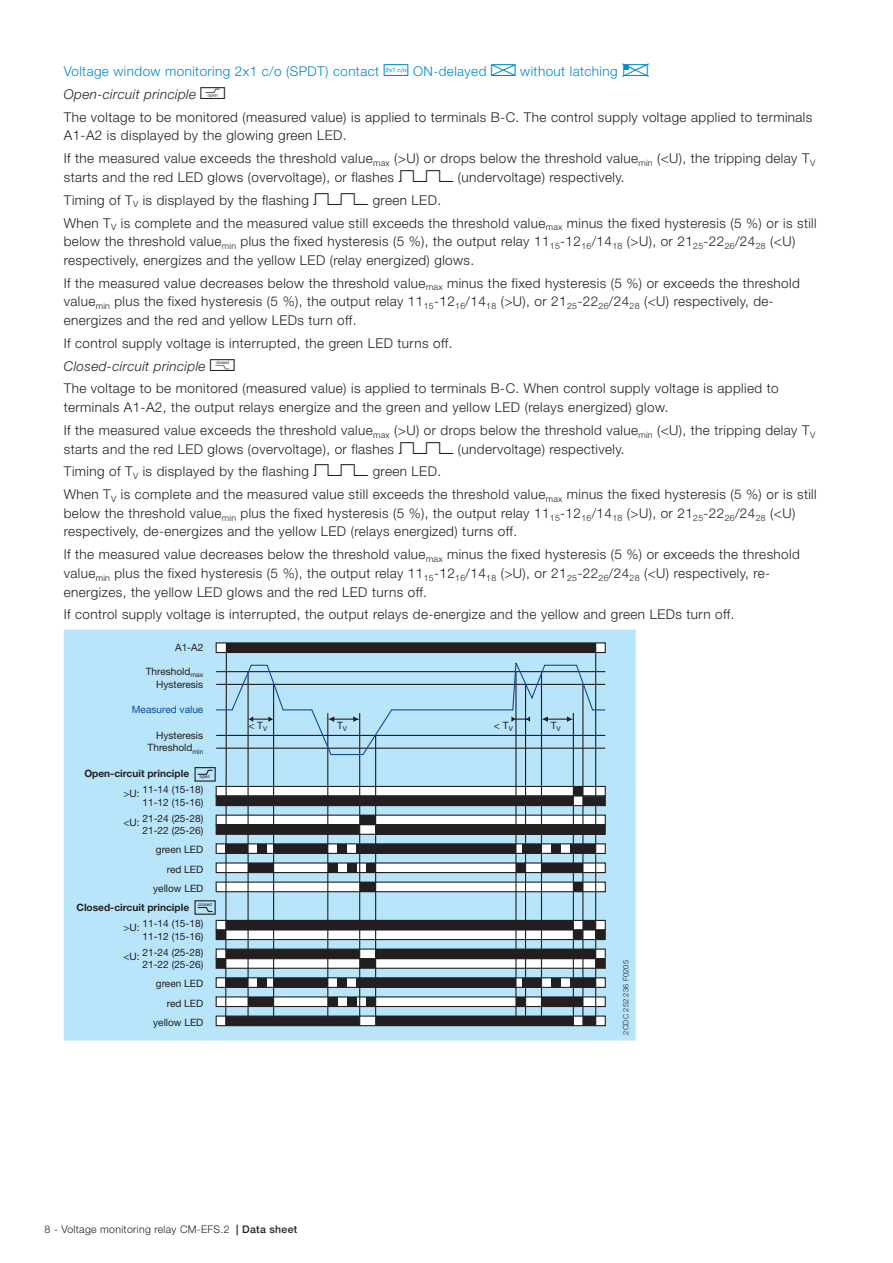
<style>
.page{position:relative;width:893px;height:1263px;background:#fff}
.page>*{position:absolute;margin:0;border:0;box-sizing:border-box;transform-origin:0 0}
.t1{font:300 13.5px/18.6px "Helvetica Neue LT";letter-spacing:.03em;color:#231f20}
.Section_Title_Level{font:300 13.5px "Helvetica Neue LT";letter-spacing:.03em;color:#0089cf}
.t2{font:italic 300 13.5px "Helvetica Neue LT";letter-spacing:.03em;color:#231f20}
.t3{font:300 10.5px "Helvetica Neue LT";letter-spacing:.03em;color:#231f20}
.t4{font:10.2px/12.8px "Helvetica Neue LT";color:#231f20;text-align:right}
.t5{font:700 10.2px "Helvetica Neue LT";color:#231f20}
.t6{font:10.2px "Helvetica Neue LT";color:#0d4da1}
.Bildnummer{font:300 7.5px "Helvetica Neue LT";letter-spacing:.02em;color:#231f20}
.t7{font:4.65px "Helvetica Neue LT";color:#231f20}
.s1{font-weight:500}
</style>
<div class="page">
<div style="left:64px;top:630px;width:572px;height:410px;background:#b9e5fa"></div>
<div style="left:216px;top:643px;width:389px;height:9px;background:#fff"></div>
<div style="left:216px;top:642px;width:390px;height:11px;border:1px solid #231f20"></div>
<div style="left:216px;top:978px;width:389px;height:9px;background:#fff"></div>
<div style="left:216px;top:977px;width:390px;height:11px;border:1px solid #231f20"></div>
<div style="left:216px;top:997px;width:389px;height:9px;background:#fff"></div>
<div style="left:216px;top:996px;width:390px;height:11px;border:1px solid #231f20"></div>
<div style="left:216px;top:1016px;width:389px;height:10px;background:#fff"></div>
<div style="left:216px;top:1015px;width:390px;height:11px;border:1px solid #231f20"></div>
<div style="left:216px;top:949px;width:389px;height:10px;background:#fff"></div>
<svg style="left:225px;top:642px;width:372px;height:385px"></svg>
<div style="left:583px;top:920px;width:13px;height:10px;background:#231f20"></div>
<svg style="left:226px;top:949px;width:134px;height:10px"></svg>
<div style="left:376px;top:949px;width:220px;height:10px;background:#231f20"></div>
<div style="left:573px;top:930px;width:10px;height:9px;background:#231f20"></div>
<div style="left:360px;top:959px;width:16px;height:9px;background:#231f20"></div>
<div style="left:216px;top:930px;width:10px;height:9px;background:#231f20"></div>
<div style="left:596px;top:930px;width:9px;height:9px;background:#231f20"></div>
<div style="left:216px;top:959px;width:10px;height:9px;background:#231f20"></div>
<div style="left:596px;top:959px;width:9px;height:9px;background:#231f20"></div>
<svg style="left:226px;top:1016px;width:134px;height:10px"></svg>
<div style="left:376px;top:1016px;width:197px;height:10px;background:#231f20"></div>
<div style="left:248px;top:997px;width:26px;height:9px;background:#231f20"></div>
<div style="left:516px;top:997px;width:9px;height:9px;background:#231f20"></div>
<div style="left:274px;top:978px;width:54px;height:9px;background:#231f20"></div>
<div style="left:360px;top:978px;width:156px;height:9px;background:#231f20"></div>
<div style="left:337px;top:978px;width:10px;height:9px;background:#231f20"></div>
<svg style="left:522px;top:978px;width:4px;height:9px"></svg>
<div style="left:573px;top:844px;width:23px;height:9px;background:#231f20"></div>
<div style="left:573px;top:978px;width:23px;height:9px;background:#231f20"></div>
<div style="left:328px;top:997px;width:9px;height:9px;background:#231f20"></div>
<div style="left:347px;top:997px;width:9px;height:9px;background:#231f20"></div>
<div style="left:583px;top:796px;width:22px;height:10px;background:#231f20"></div>
<div style="left:376px;top:825px;width:229px;height:9px;background:#231f20"></div>
<svg style="left:356px;top:978px;width:4px;height:9px"></svg>
<div style="left:573px;top:786px;width:10px;height:10px;background:#231f20"></div>
<hr style="left:573px;top:713px;width:1px;height:313px;background:#231f20">
<hr style="left:541px;top:672px;width:1px;height:354px;background:#231f20">
<hr style="left:582px;top:684px;width:1px;height:342px;background:#231f20">
<div style="left:541px;top:863px;width:42px;height:9px;background:#231f20"></div>
<div style="left:551px;top:978px;width:10px;height:9px;background:#231f20"></div>
<svg style="left:570px;top:978px;width:3px;height:9px"></svg>
<div style="left:541px;top:997px;width:42px;height:9px;background:#231f20"></div>
<div style="left:583px;top:1016px;width:13px;height:10px;background:#231f20"></div>
<div style="left:573px;top:882px;width:10px;height:10px;background:#231f20"></div>
<div style="left:366px;top:997px;width:10px;height:9px;background:#231f20"></div>
<svg style="left:215px;top:658px;width:391px;height:98px;background:#abd4e8"></svg>
<div style="left:258px;top:978px;width:9px;height:9px;background:#231f20"></div>
<div style="left:226px;top:978px;width:22px;height:9px;background:#231f20"></div>
<div style="left:526px;top:978px;width:15px;height:9px;background:#231f20"></div>
<div style="left:195px;top:767px;width:21px;height:15px;border:1px solid #231f20"></div>
<svg style="left:194px;top:769px;width:379px;height:161px"></svg>
<p class="Section_Title_Level" style="left:64px;top:63px;width:317px">Voltage window monitoring 2x1 c/o (SPDT) contact</p>
<p class="Section_Title_Level" style="left:413px;top:63px;width:75px">ON-delayed</p>
<p class="Section_Title_Level" style="left:520px;top:63px;width:99px">without latching</p>
<p class="t2" style="left:64px;top:86px;width:134px">Open-circuit principle</p>
<p class="t1" style="left:64px;top:107px;width:750px">The voltage to be monitored (measured value) is applied to terminals B-C. The control supply voltage applied to terminals<br>A1-A2 is displayed by the glowing green LED.</p>
<p class="t1" style="left:64px;top:149px;width:753px">If the measured value exceeds the threshold value<sub>max</sub> (&gt;U) or drops below the threshold value<sub>min</sub> (&lt;U), the tripping delay T<sub>V </sub>starts and the red LED glows (overvoltage), or flashes</p>
<p class="t1" style="left:458px;top:168px;width:168px">(undervoltage) respectively.</p>
<p class="t1" style="left:64px;top:190px;width:247px">Timing of T<sub>V</sub> is displayed by the flashing</p>
<p class="t1" style="left:373px;top:190px;width:70px">green LED.</p>
<p class="t1" style="left:64px;top:213px;width:754px">When T<sub>V</sub> is complete and the measured value still exceeds the threshold value<sub>max</sub> minus the fixed hysteresis (5 %) or is still below the threshold value<sub>min</sub> plus the fixed hysteresis (5 %), the output relay 11<sub>15</sub>-12<sub>16</sub>/14<sub>18</sub> (&gt;U), or 21<sub>25</sub>-22<sub>26</sub>/24<sub>28</sub> (&lt;U) respectively, energizes and the yellow LED (relay energized) glows.</p>
<p class="t1" style="left:64px;top:273px;width:737px">If the measured value decreases below the threshold value<sub>max</sub> minus the fixed hysteresis (5 %) or exceeds the threshold value<sub>min</sub> plus the fixed hysteresis (5 %), the output relay 11<sub>15</sub>-12<sub>16</sub>/14<sub>18</sub> (&gt;U), or 21<sub>25</sub>-22<sub>26</sub>/24<sub>28</sub> (&lt;U) respectively, de&shy;energizes and the red and yellow LEDs turn off.</p>
<p class="t1" style="left:64px;top:333px;width:390px">If control supply voltage is interrupted, the green LED turns off.</p>
<p class="t2" style="left:64px;top:358px;width:143px">Closed-circuit principle</p>
<p class="t1" style="left:64px;top:379px;width:716px">The voltage to be monitored (measured value) is applied to terminals B-C. When control supply voltage is applied to terminals A1-A2, the output relays energize and the green and yellow LED (relays energized) glow.</p>
<p class="t1" style="left:64px;top:420px;width:753px">If the measured value exceeds the threshold value<sub>max</sub> (&gt;U) or drops below the threshold value<sub>min</sub> (&lt;U), the tripping delay T<sub>V </sub>starts and the red LED glows (overvoltage), or flashes</p>
<p class="t1" style="left:458px;top:439px;width:168px">(undervoltage) respectively.</p>
<p class="t1" style="left:64px;top:462px;width:247px">Timing of T<sub>V</sub> is displayed by the flashing</p>
<p class="t1" style="left:373px;top:462px;width:70px">green LED.</p>
<p class="t1" style="left:64px;top:485px;width:754px">When T<sub>V</sub> is complete and the measured value still exceeds the threshold value<sub>max</sub> minus the fixed hysteresis (5 %) or is still below the threshold value<sub>min</sub> plus the fixed hysteresis (5 %), the output relay 11<sub>15</sub>-12<sub>16</sub>/14<sub>18</sub> (&gt;U), or 21<sub>25</sub>-22<sub>26</sub>/24<sub>28</sub> (&lt;U) respectively, de-energizes and the yellow LED (relays energized) turns off.</p>
<p class="t1" style="left:64px;top:545px;width:737px">If the measured value decreases below the threshold value<sub>max</sub> minus the fixed hysteresis (5 %) or exceeds the threshold value<sub>min</sub> plus the fixed hysteresis (5 %), the output relay 11<sub>15</sub>-12<sub>16</sub>/14<sub>18</sub> (&gt;U), or 21<sub>25</sub>-22<sub>26</sub>/24<sub>28</sub> (&lt;U) respectively, re&shy;energizes, the yellow LED glows and the red LED turns off.</p>
<p class="t1" style="left:64px;top:605px;width:672px">If control supply voltage is interrupted, the output relays de-energize and the yellow and green LEDs turn off.</p>
<p class="t4" style="left:175px;top:641px;width:30px">A1-A2</p>
<p class="t4" style="left:146px;top:665px;width:59px">Threshold<sub>max<br></sub>Hysteresis</p>
<p class="t6" style="left:132px;top:703px;width:73px">Measured value</p>
<p class="t4" style="left:148px;top:741px;width:57px">Threshold<sub>min</sub></p>
<p class="t4" style="left:156px;top:728px;width:49px">Hysteresis</p>
<p class="t5" style="left:84px;top:767px;width:106px">Open-circuit principle</p>
<p class="t7" style="left:200px;top:774px;width:12px">open</p>
<p class="t4" style="left:123px;top:783px;width:81px">&gt;U: 11-14 (15-18)<br>11-12 (15-16)</p>
<p class="t4" style="left:123px;top:811px;width:81px">&lt;U: 21-24 (25-28)<br>21-22 (25-26)</p>
<p class="t4" style="left:153px;top:840px;width:52px;line-height:19.2px">green LED red LED yellow LED</p>
<p class="t5" style="left:77px;top:901px;width:114px">Closed-circuit principle</p>
<p class="t7" style="left:198px;top:902px;width:15px">closed</p>
<p class="t4" style="left:123px;top:917px;width:81px">&gt;U: 11-14 (15-18)<br>11-12 (15-16)</p>
<p class="t4" style="left:123px;top:945px;width:81px">&lt;U: 21-24 (25-28)<br>21-22 (25-26)</p>
<p class="t4" style="left:153px;top:974px;width:52px;line-height:19.2px">green LED red LED yellow LED</p>
<p class="t4" style="left:248px;top:719px;width:20px">&lt; T<sub>V</sub></p>
<p class="t4" style="left:551px;top:719px;width:11px">T<sub>V</sub></p>
<p class="t4" style="left:337px;top:719px;width:11px">T<sub>V</sub></p>
<p class="t4" style="left:494px;top:719px;width:20px">&lt; T<sub>V</sub></p>
<p class="Bildnummer" style="left:621px;top:1034px;width:76px;rotate:-90deg">2CDC 252 236 F0205</p>
<p class="t3" style="left:45px;top:1223px;width:254px">8 - Voltage monitoring relay CM-EFS.2 <span class="s1">| Data sheet</span></p>
</div>
